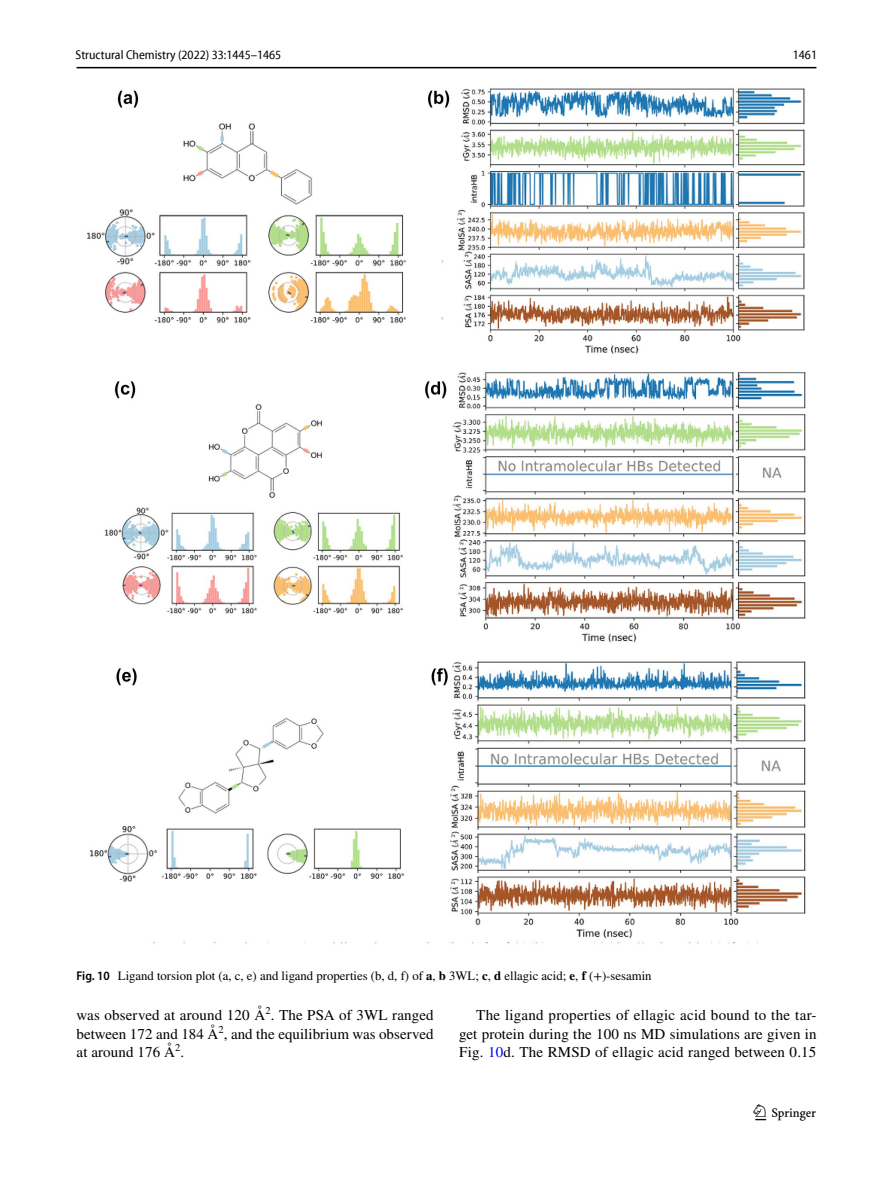
<style>
.page{position:relative;width:893px;height:1187px;background:#fff}
.page>*{position:absolute;margin:0;border:0;box-sizing:border-box;transform-origin:0 0}
.t1{font:22.5px "Springnew Regular 3";color:#000}
.t2{font:15px/18.8px "STIX";letter-spacing:.005em;color:#000;text-align:justify}
.t3{font:12.75px "STIX";color:#000}
.t4{font:semi-condensed 12.75px "Myriad Pro Unic";color:#000}
.s1{font-family:"Myriad Pro";font-weight:600;font-stretch:semi-condensed}
.s2{font-weight:700}
.s3{color:#00f}
</style>
<div class="page">
<hr style="left:77px;top:67px;width:739px;height:1px;background:#000">
<img style="left:87px;top:87px;width:719px;height:857px">
<p class="t4" style="left:76px;top:50px;width:207px">Structural Chemistry (2022) 33:1445–1465</p>
<p class="t4" style="left:793px;top:50px;width:26px">1461</p>
<p class="t3" style="left:77px;top:966px;width:577px"><span class="s1">Fig. 10</span> Ligand torsion plot (a, c, e) and ligand properties (b, d, f) of <span class="s2">a</span>, <span class="s2">b</span> 3WL; <span class="s2">c</span>, <span class="s2">d</span> ellagic acid; <span class="s2">e</span>, <span class="s2">f</span> (+)-sesamin</p>
<p class="t2" style="left:77px;top:1006px;width:359px">was observed at around 120 Å<sup>2</sup>. The PSA of 3WL ranged between 172 and 184 Å<sup>2</sup>, and the equilibrium was observed at around 176 Å<sup>2</sup>.</p>
<p class="t2" style="left:459px;top:1006px;width:359px;text-indent:17px">The ligand properties of ellagic acid bound to the tar&shy;get protein during the 100 ns MD simulations are given in Fig. <span class="s3">10</span>d. The RMSD of ellagic acid ranged between 0.15</p>
<h1 class="t1" style="left:755px;top:1104px;width:62px">1 3</h1>
</div>
